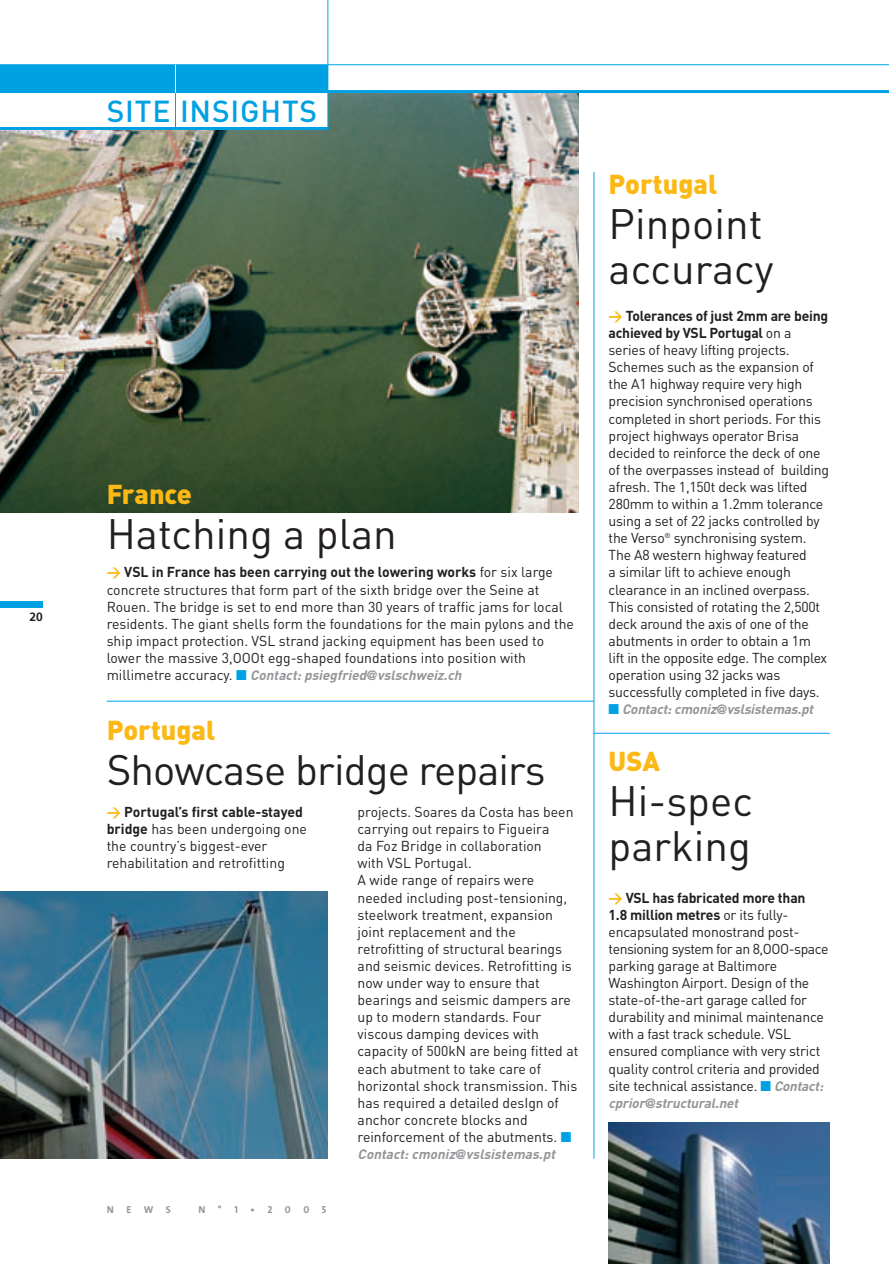
<style>
.page{position:relative;width:889px;height:1264px;background:#fff}
.page>*{position:absolute;margin:0;border:0;box-sizing:border-box;transform-origin:0 0}
.t1{font:42px/45px "DIN";color:#231f20}
.t2{font:42px "DIN";letter-spacing:-.02em;color:#231f20}
.t3{font:500 30px "DIN";letter-spacing:.025em;color:#00a1e3}
.t4{font:900 27px "DIN";color:#fcb814}
.t5{font:14.25px/17.1px "DIN";letter-spacing:-.015em;color:#231f20}
.t6{font:italic 700 13.5px "DIN";color:#939598}
.t7{font:700 12px "Frutiger";color:#231f20}
.t8{font:10.2px "The Sans Bold Caps";letter-spacing:1.235em;color:#939598}
.s1{font-weight:700;color:#fcb814}
.s2{font-weight:700}
.s3{font-weight:400;font-style:normal;font-size:14.25px;color:#231f20}
.s4{color:#00a1e3}
.s5{font-family:"Frutiger"}
.s6{font-weight:700;font-style:italic;font-size:13.5px;color:#939598}
</style>
<div class="page">
<img style="left:0;top:0;width:889px;height:1264px">
<p class="t7" style="left:30px;top:612px;width:15px">20</p>
<h2 class="t3" style="left:107px;top:100px;width:212px">SITE INSIGHTS</h2>
<h3 class="t4" style="left:107px;top:485px;width:87px">France</h3>
<h1 class="t1" style="left:107px;top:517px;width:292px">Hatching a plan</h1>
<p class="t5" style="left:107px;top:565px;width:469px"><span class="s1">&gt;</span> <span class="s2">VSL in France has been carrying out the lowering works</span> for six large concrete structures that form part of the sixth bridge over the Seine at Rouen. The bridge is set to end more than 30 years of traffic jams for local residents. The giant shells form the foundations for the main pylons and the ship impact protection. VSL strand jacking equipment has been used to lower the massive 3,OOOt egg-shaped foundations into position with</p>
<p class="t6" style="left:107px;top:670px;width:359px"><span class="s3">m i l l i m e t r e a c c u r a c y.</span> <span class="s4">■</span> Contact:psiegfried<span class="s5">@</span>vslschweiz.ch</p>
<h3 class="t4" style="left:107px;top:720px;width:110px">Portugal</h3>
<h1 class="t2" style="left:107px;top:755px;width:440px">Showcase bridge repairs</h1>
<p class="t5" style="left:107px;top:805px;width:202px"><span class="s1">&gt;</span> <span class="s2">Portugal’s first cable-stayed bridge</span> has been undergoing one the country’s biggest-ever rehabilitation and retrofitting</p>
<p class="t5" style="left:358px;top:805px;width:222px">projects. Soares da Costa has been carrying out repairs to Figueira<br>da Foz Bridge in collaboration<br>with VSL Portugal.<br>A wide range of repairs were needed including post-tensioning, steelwork treatment, expansion joint replacement and the retrofitting of structural bearings and seismic devices. Retrofitting is now under way to ensure that bearings and seismic dampers are up to modern standards. Four viscous damping devices with capacity of 500kN are being fitted at each abutment to take care of horizontal shock transmission. This has required a detailed desIgn of anchor concrete blocks and reinforcement of the abutments. <span class="s4">■</span></p>
<p class="t6" style="left:358px;top:1149px;width:201px">Contact:cmoniz<span class="s5">@</span>vslsistemas.pt</p>
<p class="t8" style="left:107px;top:1203px;width:9px">N</p>
<p class="t8" style="left:126px;top:1203px;width:46px">EWS</p>
<p class="t8" style="left:198px;top:1203px;width:130px">N°1•2005</p>
<h3 class="t4" style="left:608px;top:174px;width:110px">Portugal</h3>
<h1 class="t1" style="left:608px;top:206px;width:166px">Pinpoint accuracy</h1>
<p class="t5" style="left:608px;top:309px;width:222px"><span class="s1">&gt;</span> <span class="s2">Tolerances of just 2mm are being achieved by VSL Portugal</span> on a series of heavy lifting projects.<br>Schemes such as the expansion of the A1 highway require very high precision synchronised operations completed in short periods. For this project highways operator Brisa decided to reinforce the deck of one of the overpasses instead of building afresh. The 1,150t deck was lifted 280mm to within a 1.2mm tolerance using a set of 22 jacks controlled by the Verso<sup>®</sup> synchronising system.<br>The A8 western highway featured<br>a similar lift to achieve enough clearance in an inclined overpass.<br>This consisted of rotating the 2,500t deck around the axis of one of the abutments in order to obtain a 1m lift in the opposite edge. The complex operation using 32 jacks was successfully completed in five days.</p>
<p class="t6" style="left:608px;top:704px;width:209px"><span class="s4">■</span> Contact:cmoniz<span class="s5">@</span>vslsistemas.pt</p>
<h3 class="t4" style="left:608px;top:752px;width:53px">USA</h3>
<h1 class="t1" style="left:608px;top:783px;width:146px">Hi-spec parking</h1>
<p class="t5" style="left:608px;top:890px;width:221px"><span class="s1">&gt;</span> <span class="s2">VSL has fabricated more than<br>1.8 million metres</span> or its fully&shy;encapsulated monostrand post&shy;tensioning system for an 8,OOO-space parking garage at Baltimore Washington Airport. Design of the state-of-the-art garage called for durability and minimal maintenance with a fast track schedule. VSL ensured compliance with very strict quality control criteria and provided site technical assistance. <span class="s4">■</span> <span class="s6">Contact:</span></p>
<p class="t6" style="left:608px;top:1098px;width:134px">cprior<span class="s5">@</span> structural.net</p>
</div>
